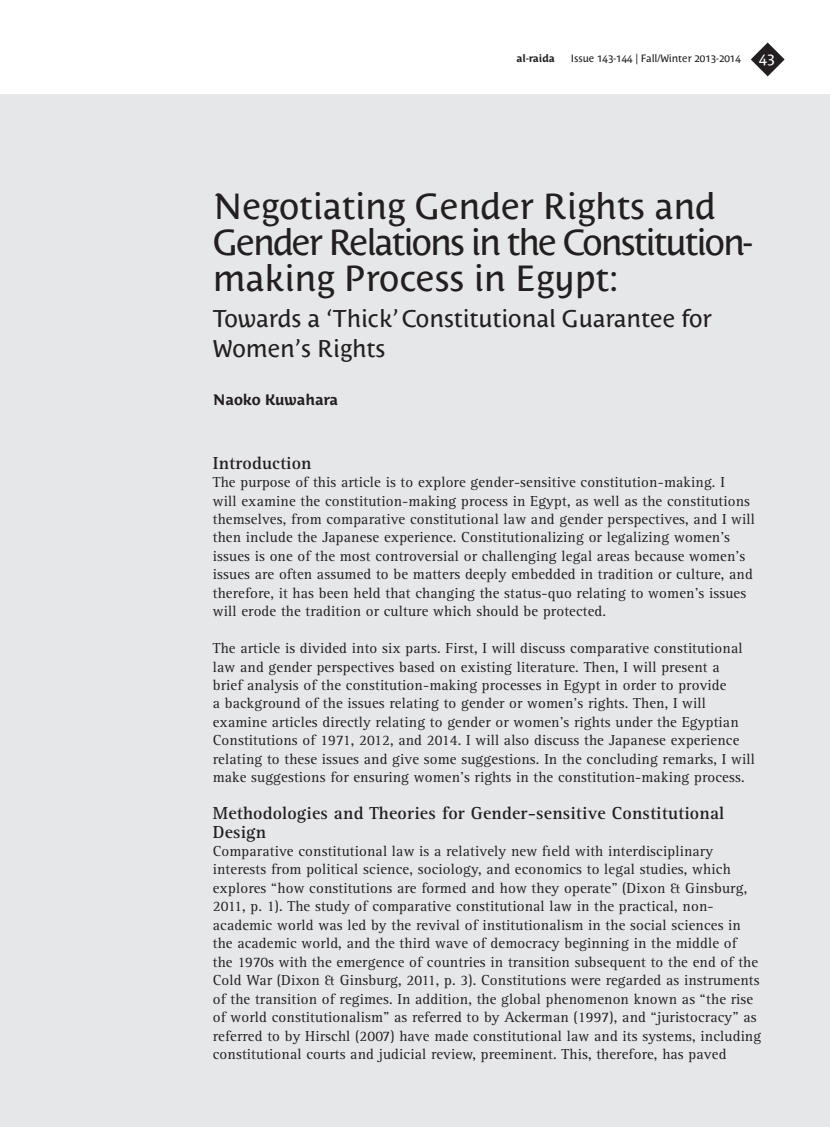
<style>
.page{position:relative;width:830px;height:1127px;background:#fff}
.page>*{position:absolute;margin:0;border:0;box-sizing:border-box;transform-origin:0 0}
.t1{font:36px/36px "Costa Ptf";letter-spacing:-.05em;color:#231f20}
.t2{font:36px "Costa Ptf";color:#231f20}
.t3{font:24px/30px "Costa Ptf";color:#231f20}
.Endnote_Text{font:700 18px/18.5px "Rotis Serif";letter-spacing:.01em;color:#231f20}
.Endnote_Text-2{font:15px/18.5px "Rotis Serif";letter-spacing:.01em;color:#231f20}
.t4{font:700 15px "Costa Ptf";color:#231f20}
.t5{font:10.5px "Costa Ptf";color:#231f20}
.t6{font:700 10.5px "Costa Ptf";color:#231f20}
.s1{font-size:15px;color:#fff}
</style>
<div class="page">
<div style="left:0;top:95px;width:829px;height:1032px;background:#e6e7e9"></div>
<svg style="left:750px;top:43px;width:34px;height:33px"></svg>
<p class="t6" style="left:516px;top:52px;width:40px">al-raida</p>
<p class="t5" style="left:570px;top:52px;width:205px">Issue 143-144 | Fall/Winter 2013-2014 <span class="s1">43</span></p>
<p class="t1" style="left:213px;top:189px;width:541px">Negotiating Gender Rights and<br>Gender Relations in the Constitution-</p>
<p class="t2" style="left:213px;top:258px;width:407px">making Process in Egypt:</p>
<p class="t3" style="left:213px;top:304px;width:500px">Towards a ‘Thick’ Constitutional Guarantee for<br>Women’s Rights</p>
<p class="t4" style="left:213px;top:391px;width:127px">Naoko Kuwahara</p>
<p class="Endnote_Text" style="left:213px;top:454px;width:100px">Introduction</p>
<p class="Endnote_Text-2" style="left:213px;top:473px;width:543px">The purpose of this article is to explore gender-sensitive constitution-making. I<br>will examine the constitution-making process in Egypt, as well as the constitutions themselves, from comparative constitutional law and gender perspectives, and I will then include the Japanese experience. Constitutionalizing or legalizing women’s issues is one of the most controversial or challenging legal areas because women’s issues are often assumed to be matters deeply embedded in tradition or culture, and therefore, it has been held that changing the status-quo relating to women’s issues will erode the tradition or culture which should be protected.</p>
<p class="Endnote_Text-2" style="left:213px;top:639px;width:543px">The article is divided into six parts. First, I will discuss comparative constitutional law and gender perspectives based on existing literature. Then, I will present a<br>brief analysis of the constitution-making processes in Egypt in order to provide<br>a background of the issues relating to gender or women’s rights. Then, I will examine articles directly relating to gender or women’s rights under the Egyptian Constitutions of 1971, 2012, and 2014. I will also discuss the Japanese experience relating to these issues and give some suggestions. In the concluding remarks, I will make suggestions for ensuring women’s rights in the constitution-making process.</p>
<p class="Endnote_Text" style="left:213px;top:804px;width:512px">Methodologies and Theories for Gender-sensitive Constitutional<br>Design</p>
<p class="Endnote_Text-2" style="left:213px;top:842px;width:549px">Comparative constitutional law is a relatively new field with interdisciplinary interests from political science, sociology, and economics to legal studies, which explores “how constitutions are formed and how they operate” (Dixon &amp; Ginsburg, 2011, p. 1). The study of comparative constitutional law in the practical, non&shy;academic world was led by the revival of institutionalism in the social sciences in the academic world, and the third wave of democracy beginning in the middle of<br>the 1970s with the emergence of countries in transition subsequent to the end of the Cold War (Dixon &amp; Ginsburg, 2011, p. 3). Constitutions were regarded as instruments of the transition of regimes. In addition, the global phenomenon known as “the rise of world constitutionalism” as referred to by Ackerman (1997), and “juristocracy” as referred to by Hirschl (2007) have made constitutional law and its systems, including constitutional courts and judicial review, preeminent. This, therefore, has paved</p>
</div>
